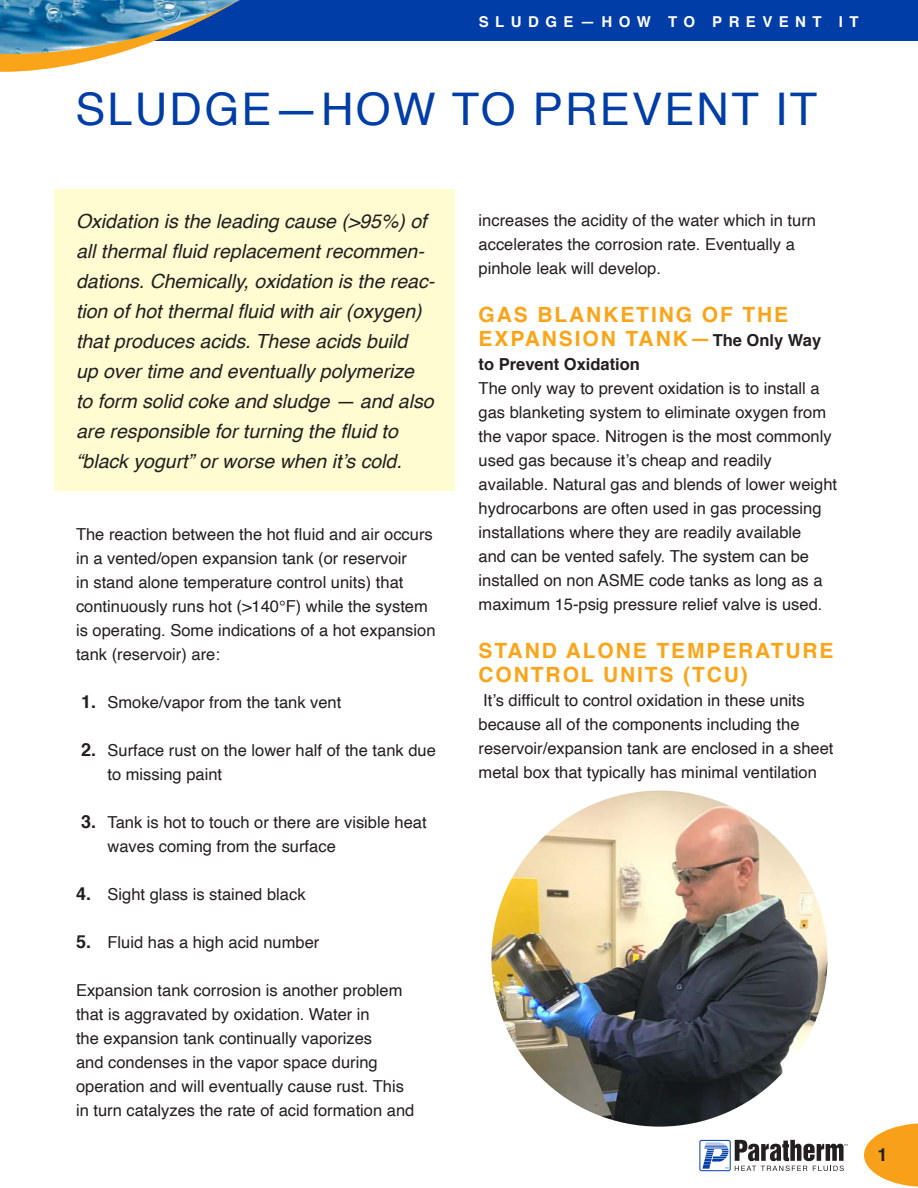
<style>
.page{position:relative;width:918px;height:1188px;background:#fff}
.page>*{position:absolute;margin:0;border:0;box-sizing:border-box;transform-origin:0 0}
.t1{font:45px "Helvetica";letter-spacing:.05em;color:#003da7}
.t2{font:700 21px/24px "Helvetica";letter-spacing:.09em;color:#faa519}
.t3{font:italic 19.5px/30px "Helvetica";color:#221f1f}
.t4{font:700 18px "Helvetica";color:#221f1f}
.t5{font:16.5px/24px "Helvetica";color:#221f1f}
.t6{font:700 16.5px "Helvetica";color:#221f1f}
.t7{font:700 15px "Helvetica";letter-spacing:.43em;color:#fff}
.s1{font-weight:700;font-size:18px}
.s2{font-size:16.5px;color:#221f1f}
</style>
<div class="page">
<div style="left:54px;top:189px;width:401px;height:301px;background:#fffcd2"></div>
<div style="left:0;top:0;width:918px;height:40px;background:#003da7"></div>
<svg style="left:0;top:40px;width:358px;height:32px"></svg>
<img style="left:0;top:0;width:240px;height:55px">
<svg style="left:864px;top:1123px;width:54px;height:64px"></svg>
<div style="left:699px;top:1140px;width:32px;height:31px;border:1px solid #003da7;border-radius:2px"></div>
<svg style="left:735px;top:1140px;width:113px;height:31px"></svg>
<svg style="left:702px;top:1143px;width:26px;height:26px"></svg>
<img style="left:491px;top:791px;width:336px;height:336px;border-radius:168px">
<p class="t7" style="left:479px;top:16px;width:381px">SLUDGE—HOW TO PREVENT IT</p>
<h1 class="t1" style="left:75px;top:75px;width:743px">SLUDGE—HOW TO PREVENT IT</h1>
<p class="t3" style="left:76px;top:208px;width:360px">Oxidation is the leading cause (&gt;95%) of all thermal fluid replacement recommen&shy;dations. Chemically, oxidation is the reac&shy;tion of hot thermal fluid with air (oxygen) that produces acids. These acids build<br>up over time and eventually polymerize to form solid coke and sludge — and also are responsible for turning the fluid to “black yogurt” or worse when it’s cold.</p>
<p class="t5" style="left:76px;top:523px;width:361px">The reaction between the hot fluid and air occurs in a vented/open expansion tank (or reservoir<br>in stand alone temperature control units) that continuously runs hot (&gt;140°F) while the system is operating. Some indications of a hot expansion tank (reservoir) are:</p>
<p class="t5" style="left:81px;top:691px;width:262px"><span class="s1">1.</span> Smoke/vapor from the tank vent</p>
<p class="t5" style="left:108px;top:739px;width:330px;text-indent:-26px"><span class="s1">2.</span> Surface rust on the lower half of the tank due to missing paint</p>
<p class="t5" style="left:108px;top:811px;width:321px;text-indent:-26px"><span class="s1">3.</span> Tank is hot to touch or there are visible heat waves coming from the surface</p>
<p class="t5" style="left:76px;top:883px;width:231px"><span class="s1">4.</span> Sight glass is stained black</p>
<p class="t5" style="left:76px;top:931px;width:245px"><span class="s1">5.</span> Fluid has a high acid number</p>
<p class="t5" style="left:76px;top:979px;width:340px">Expansion tank corrosion is another problem that is aggravated by oxidation. Water in<br>the expansion tank continually vaporizes<br>and condenses in the vapor space during operation and will eventually cause rust. This in turn catalyzes the rate of acid formation and</p>
<p class="t5" style="left:479px;top:209px;width:339px">increases the acidity of the water which in turn accelerates the corrosion rate. Eventually a pinhole leak will develop.</p>
<p class="t2" style="left:479px;top:305px;width:344px">GAS BLANKETING OF THE<br>EXPANSION TANK—<span class="s2">The Only Way</span></p>
<p class="t6" style="left:479px;top:358px;width:163px">to Prevent Oxidation</p>
<p class="t5" style="left:479px;top:377px;width:360px">The only way to prevent oxidation is to install a gas blanketing system to eliminate oxygen from the vapor space. Nitrogen is the most commonly used gas because it’s cheap and readily available. Natural gas and blends of lower weight hydrocarbons are often used in gas processing installations where they are readily available<br>and can be vented safely. The system can be installed on non ASME code tanks as long as a maximum 15-psig pressure relief valve is used.</p>
<p class="t2" style="left:479px;top:641px;width:357px">STAND ALONE TEMPERATURE<br>CONTROL UNITS (TCU)</p>
<p class="t5" style="left:479px;top:689px;width:356px">It’s difficult to control oxidation in these units because all of the components including the reservoir/expansion tank are enclosed in a sheet metal box that typically has minimal ventilation</p>
<p class="t4" style="left:878px;top:1148px;width:12px">1</p>
</div>
